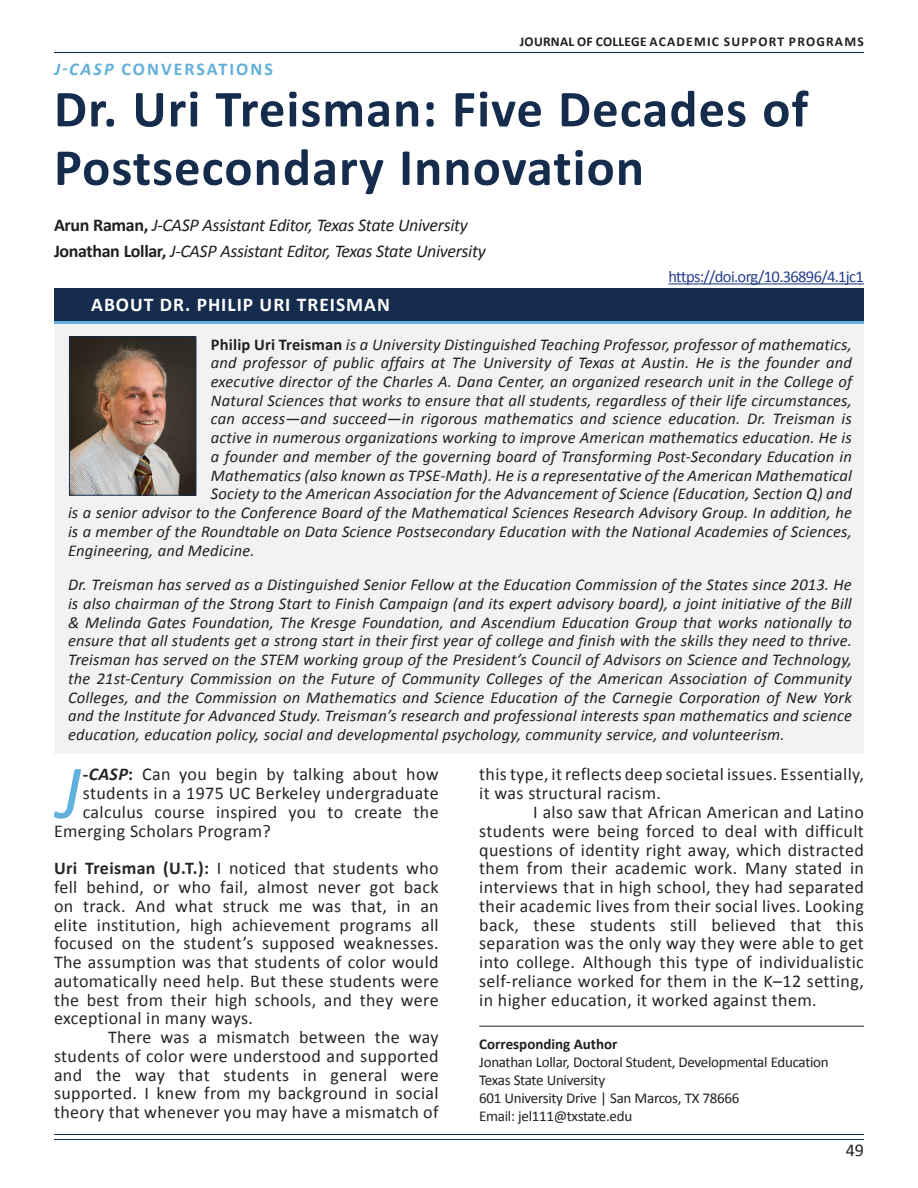
<style>
.page{position:relative;width:918px;height:1188px;background:#fff}
.page>*{position:absolute;margin:0;border:0;box-sizing:border-box;transform-origin:0 0}
.t1{font:italic 77.1px "Calibri";color:#61b1dc}
.t2{font:700 52.5px/58.5px "Calibri";letter-spacing:.02em;color:#152c4d}
.t3{font:700 19.5px "Calibri";letter-spacing:.05em;color:#fff}
.t4{font:18px "Calibri";letter-spacing:.02em;color:#262626}
.t5{font:italic 18px/25.5px "Calibri";letter-spacing:-.02em;color:#231f20}
.t6{font:700 18px "Calibri";letter-spacing:.115em;color:#62afda}
.t7{font:18px "Calibri";color:#231f20}
.t8{font:italic 16.5px/18.8px "Calibri";letter-spacing:.01em;color:#231f20;text-align:justify}
.t9{font:16.5px "Calibri";letter-spacing:-.04em;color:#253f8e}
.t10{font:15px/18px "Calibri";letter-spacing:-.02em;color:#231f20}
.t11{font:700 13.5px "Calibri";letter-spacing:.09em;color:#231f20}
.s1{font-style:italic}
.s2{font-weight:700;font-style:normal}
.s3{font-weight:700;font-style:italic}
.s4{font-weight:700}
</style>
<div class="page">
<hr style="left:54px;top:52px;width:810px;height:1px;background:#12294b">
<hr style="left:54px;top:1134px;width:810px;height:1px;background:#142b4c">
<hr style="left:54px;top:1139px;width:810px;height:1px;background:#142b4c">
<hr style="left:0;top:0;width:1px;height:1188px;background:#f4a62a">
<hr style="left:479px;top:1026px;width:385px;height:1px;background:#231f20">
<div style="left:54px;top:324px;width:810px;height:430px;background:#f2f2f2"></div>
<div style="left:54px;top:288px;width:810px;height:36px;background:#152c4d"></div>
<hr style="left:54px;top:321px;width:810px;height:3px;background:#65b2dc">
<hr style="left:668px;top:283px;width:196px;height:1px;background:#253f8e">
<img style="left:71px;top:339px;width:123px;height:155px">
<div style="left:69px;top:337px;width:127px;height:159px;border:1px solid #152c4d"></div>
<p class="t11" style="left:520px;top:33px;width:345px">JOURNAL OF COLLEGE ACADEMIC SUPPORT PROGRAMS</p>
<p class="t6" style="left:54px;top:58px;width:220px"><span class="s1">J-CASP</span> CONVERSATIONS</p>
<p class="t2" style="left:54px;top:80px;width:756px">Dr. Uri Treisman: Five Decades of<br>Postsecondary Innovation</p>
<p class="t5" style="left:54px;top:212px;width:433px"><span class="s2">Arun Raman,</span> J-CASP Assistant Editor, Texas State University<br><span class="s2">Jonathan Lollar,</span> J-CASP Assistant Editor, Texas State University</p>
<p class="t9" style="left:668px;top:266px;width:197px">https://doi.org/10.36896/4.1jc1</p>
<p class="t3" style="left:91px;top:292px;width:300px">ABOUT DR. PHILIP URI TREISMAN</p>
<p class="t8" style="left:211px;top:334px;width:643px"><span class="s2">Philip Uri Treisman</span> is a University Distinguished Teaching Professor, professor of mathematics,</p>
<p class="t8" style="left:211px;top:353px;width:642px">and professor of public affairs at The University of Texas at Austin. He is the founder and</p>
<p class="t8" style="left:211px;top:372px;width:643px">executive director of the Charles A. Dana Center, an organized research unit in the College of</p>
<p class="t8" style="left:211px;top:390px;width:643px">Natural Sciences that works to ensure that all students, regardless of their life circumstances,</p>
<p class="t8" style="left:211px;top:409px;width:643px">can access—and succeed—in rigorous mathematics and science education. Dr. Treisman is</p>
<p class="t8" style="left:211px;top:428px;width:643px">active in numerous organizations working to improve American mathematics education. He is</p>
<p class="t8" style="left:211px;top:447px;width:643px">a founder and member of the governing board of Transforming Post-Secondary Education in</p>
<p class="t8" style="left:211px;top:465px;width:643px">Mathematics (also known as TPSE-Math). He is a representative of the American Mathematical</p>
<p class="t8" style="left:211px;top:484px;width:643px">Society to the American Association for the Advancement of Science (Education, Section Q) and</p>
<p class="t8" style="left:68px;top:503px;width:785px">is a senior advisor to the Conference Board of the Mathematical Sciences Research Advisory Group. In addition, he</p>
<p class="t8" style="left:68px;top:521px;width:785px">is a member of the Roundtable on Data Science Postsecondary Education with the National Academies of Sciences,</p>
<p class="t8" style="left:68px;top:540px;width:188px">Engineering, and Medicine.</p>
<p class="t8" style="left:68px;top:575px;width:786px">Dr. Treisman has served as a Distinguished Senior Fellow at the Education Commission of the States since 2013. He is also chairman of the Strong Start to Finish Campaign (and its expert advisory board), a joint initiative of the Bill &amp; Melinda Gates Foundation, The Kresge Foundation, and Ascendium Education Group that works nationally to ensure that all students get a strong start in their first year of college and finish with the skills they need to thrive.<br>Treisman has served on the STEM working group of the President’s Council of Advisors on Science and Technology, the 21st-Century Commission on the Future of Community Colleges of the American Association of Community Colleges, and the Commission on Mathematics and Science Education of the Carnegie Corporation of New York and the Institute for Advanced Study. Treisman’s research and professional interests span mathematics and science education, education policy, social and developmental psychology, community service, and volunteerism.</p>
<p class="t1" style="left:57px;top:740px;width:26px">J</p>
<p class="t4" style="left:83px;top:763px;width:357px"><span class="s3">-CASP</span><span class="s4">:</span> Can you begin by talking about how</p>
<p class="t4" style="left:83px;top:782px;width:357px">students in a 1975 UC Berkeley undergraduate</p>
<p class="t4" style="left:83px;top:801px;width:357px">calculus course inspired you to create the</p>
<p class="t4" style="left:54px;top:819px;width:218px">Emerging Scholars Program?</p>
<p class="t4" style="left:54px;top:857px;width:386px"><span class="s4">Uri Treisman (U.T.):</span> I noticed that students who</p>
<p class="t4" style="left:54px;top:876px;width:386px">fell behind, or who fail, almost never got back</p>
<p class="t4" style="left:54px;top:894px;width:386px">on track. And what struck me was that, in an</p>
<p class="t4" style="left:54px;top:913px;width:386px">elite institution, high achievement programs all</p>
<p class="t4" style="left:54px;top:932px;width:386px">focused on the student’s supposed weaknesses.</p>
<p class="t4" style="left:54px;top:951px;width:386px">The assumption was that students of color would</p>
<p class="t4" style="left:54px;top:969px;width:386px">automatically need help. But these students were</p>
<p class="t4" style="left:54px;top:988px;width:386px">the best from their high schools, and they were</p>
<p class="t4" style="left:54px;top:1007px;width:201px">exceptional in many ways.</p>
<p class="t4" style="left:108px;top:1026px;width:332px">There was a mismatch between the way</p>
<p class="t4" style="left:54px;top:1044px;width:386px">students of color were understood and supported</p>
<p class="t4" style="left:54px;top:1063px;width:386px">and the way that students in general were</p>
<p class="t4" style="left:54px;top:1082px;width:386px">supported. I knew from my background in social</p>
<p class="t4" style="left:54px;top:1101px;width:386px">theory that whenever you may have a mismatch of</p>
<p class="t4" style="left:479px;top:763px;width:386px">this type, it reflects deep societal issues. Essentially,</p>
<p class="t4" style="left:479px;top:782px;width:183px">it was structural racism.</p>
<p class="t4" style="left:533px;top:801px;width:332px">I also saw that African American and Latino</p>
<p class="t4" style="left:479px;top:819px;width:386px">students were being forced to deal with difficult</p>
<p class="t4" style="left:479px;top:838px;width:386px">questions of identity right away, which distracted</p>
<p class="t4" style="left:479px;top:857px;width:386px">them from their academic work. Many stated in</p>
<p class="t4" style="left:479px;top:876px;width:386px">interviews that in high school, they had separated</p>
<p class="t4" style="left:479px;top:894px;width:386px">their academic lives from their social lives. Looking</p>
<p class="t4" style="left:479px;top:913px;width:386px">back, these students still believed that this</p>
<p class="t4" style="left:479px;top:932px;width:386px">separation was the only way they were able to get</p>
<p class="t4" style="left:479px;top:951px;width:386px">into college. Although this type of individualistic</p>
<p class="t4" style="left:479px;top:969px;width:386px">self-reliance worked for them in the K–12 setting,</p>
<p class="t4" style="left:479px;top:988px;width:339px">in higher education, it worked against them.</p>
<p class="t10" style="left:479px;top:1035px;width:351px"><span class="s4">Corresponding Author<br></span>Jonathan Lollar, Doctoral Student, Developmental Education Texas State University<br>601 University Drive | San Marcos, TX 78666<br>Email: jel111@txstate.edu</p>
<p class="t7" style="left:846px;top:1139px;width:20px">49</p>
</div>
